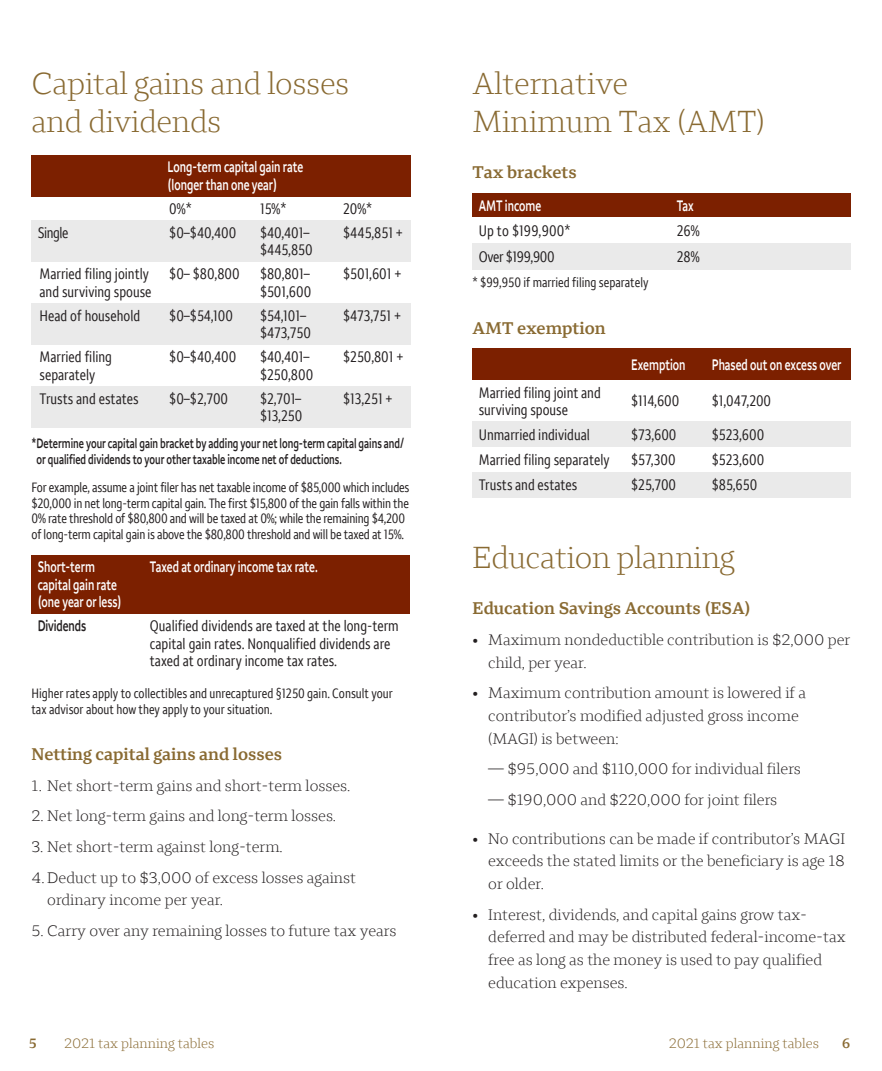
<style>
.page{position:relative;width:882px;height:1071px;background:#fff}
.page>*{position:absolute;margin:0;border:0;box-sizing:border-box;transform-origin:0 0}
.t1{font:300 31.5px/38.5px "Wells Fargo Serif";letter-spacing:-.01em;color:#896a32}
.t2{font:600 17.5px "Wells Fargo Serif";color:#896a32}
.t3{font:300 15.75px/22.8px "Wells Fargo Serif";color:#231f20}
.t4{font:condensed 15.75px/17.5px "Wells Fargo Sans";color:#231f20}
.t5{font:600 15.75px/17.5px "Wells Fargo Sans";color:#fff;scale:.7 1}
.t6{font:condensed 15.75px "Wells Fargo Sans";letter-spacing:-.02em;color:#231f20}
.t7{font:600 15.75px "Wells Fargo Sans";letter-spacing:-.01em;color:#231f20;scale:.7 1}
.t8{font:condensed 14px/15.8px "Wells Fargo Sans";letter-spacing:-.015em;color:#231f20}
.t9{font:600 14px/15.8px "Wells Fargo Sans";color:#231f20;scale:.7 1}
.t10{font:300 14px "Wells Fargo Serif";color:#896a32}
.t11{font:600 14px "Wells Fargo Serif";color:#896a32}
</style>
<div class="page">
<div style="left:706px;top:472px;width:144px;height:25px;background:#eaeaea"></div>
<div style="left:625px;top:472px;width:81px;height:25px;background:#eaeaea"></div>
<div style="left:472px;top:472px;width:153px;height:25px;background:#eaeaea"></div>
<div style="left:706px;top:422px;width:144px;height:25px;background:#eaeaea"></div>
<div style="left:625px;top:422px;width:81px;height:25px;background:#eaeaea"></div>
<div style="left:472px;top:422px;width:153px;height:25px;background:#eaeaea"></div>
<div style="left:670px;top:243px;width:180px;height:27px;background:#eaeaea"></div>
<div style="left:472px;top:243px;width:198px;height:27px;background:#eaeaea"></div>
<div style="left:335px;top:386px;width:76px;height:41px;background:#eaeaea"></div>
<div style="left:252px;top:386px;width:83px;height:41px;background:#eaeaea"></div>
<div style="left:161px;top:386px;width:91px;height:41px;background:#eaeaea"></div>
<div style="left:32px;top:386px;width:129px;height:41px;background:#eaeaea"></div>
<div style="left:335px;top:303px;width:76px;height:42px;background:#eaeaea"></div>
<div style="left:252px;top:303px;width:83px;height:42px;background:#eaeaea"></div>
<div style="left:161px;top:303px;width:91px;height:42px;background:#eaeaea"></div>
<div style="left:32px;top:303px;width:129px;height:42px;background:#eaeaea"></div>
<div style="left:335px;top:220px;width:76px;height:42px;background:#eaeaea"></div>
<div style="left:252px;top:220px;width:83px;height:42px;background:#eaeaea"></div>
<div style="left:161px;top:220px;width:91px;height:42px;background:#eaeaea"></div>
<div style="left:32px;top:220px;width:129px;height:42px;background:#eaeaea"></div>
<div style="left:32px;top:155px;width:129px;height:41px;background:#7c2000"></div>
<div style="left:161px;top:155px;width:250px;height:41px;background:#7c2000"></div>
<div style="left:32px;top:555px;width:112px;height:59px;background:#7c2000"></div>
<div style="left:144px;top:555px;width:266px;height:59px;background:#7c2000"></div>
<div style="left:472px;top:193px;width:198px;height:24px;background:#7c2000"></div>
<div style="left:670px;top:193px;width:180px;height:24px;background:#7c2000"></div>
<div style="left:472px;top:349px;width:153px;height:31px;background:#7c2000"></div>
<div style="left:625px;top:349px;width:81px;height:31px;background:#7c2000"></div>
<div style="left:706px;top:349px;width:144px;height:31px;background:#7c2000"></div>
<h2 class="t1" style="left:32px;top:63px;width:319px">Capital gains and losses and dividends</h2>
<h3 class="t5" style="left:168px;top:159px;width:195px">Long-term capital gain rate (longer than one year)</h3>
<p class="t4" style="left:169px;top:200px;width:24px">0%*</p>
<p class="t4" style="left:260px;top:200px;width:28px">15%*</p>
<p class="t4" style="left:343px;top:200px;width:31px">20%*</p>
<p class="t4" style="left:38px;top:224px;width:32px">Single</p>
<p class="t4" style="left:169px;top:224px;width:69px">$0–$40,400</p>
<p class="t4" style="left:260px;top:224px;width:54px">$40,401– $445,850</p>
<p class="t4" style="left:343px;top:224px;width:61px">$445,851 +</p>
<p class="t4" style="left:40px;top:265px;width:114px">Married filing jointly and surviving spouse</p>
<p class="t4" style="left:169px;top:265px;width:72px">$0– $80,800</p>
<p class="t4" style="left:260px;top:265px;width:53px">$80,801– $501,600</p>
<p class="t4" style="left:343px;top:265px;width:60px">$501,601 +</p>
<p class="t4" style="left:40px;top:307px;width:102px">Head of household</p>
<p class="t4" style="left:169px;top:307px;width:65px">$0–$54,100</p>
<p class="t4" style="left:260px;top:307px;width:52px">$54,101– $473,750</p>
<p class="t4" style="left:343px;top:307px;width:59px">$473,751 +</p>
<p class="t4" style="left:40px;top:348px;width:74px">Married filing separately</p>
<p class="t4" style="left:169px;top:348px;width:69px">$0–$40,400</p>
<p class="t4" style="left:260px;top:348px;width:55px">$40,401– $250,800</p>
<p class="t4" style="left:343px;top:348px;width:62px">$250,801 +</p>
<p class="t4" style="left:40px;top:390px;width:101px">Trusts and estates</p>
<p class="t4" style="left:169px;top:390px;width:60px">$0–$2,700</p>
<p class="t4" style="left:260px;top:390px;width:44px">$2,701– $13,250</p>
<p class="t4" style="left:343px;top:390px;width:51px">$13,251 +</p>
<p class="t9" style="left:37px;top:435px;width:527px;text-indent:-5px">*Determine your capital gain bracket by adding your net long-term capital gains and/ or qualified dividends to your other taxable income net of deductions.</p>
<p class="t8" style="left:32px;top:479px;width:379px">For example, assume a joint filer has net taxable income of $85,000 which includes $20,000 in net long-term capital gain. The first $15,800 of the gain falls within the 0% rate threshold of $80,800 and will be taxed at 0%; while the remaining $4,200 of long-term capital gain is above the $80,800 threshold and will be taxed at 15%.</p>
<p class="t5" style="left:38px;top:559px;width:121px">Short-term capital gain rate (one year or less)</p>
<p class="t5" style="left:150px;top:559px;width:241px">Taxed at ordinary income tax rate.</p>
<p class="t7" style="left:38px;top:616px;width:71px">Dividends</p>
<p class="t4" style="left:150px;top:617px;width:250px">Qualified dividends are taxed at the long-term capital gain rates. Nonqualified dividends are taxed at ordinary income tax rates.</p>
<p class="t8" style="left:32px;top:685px;width:363px">Higher rates apply to collectibles and unrecaptured §1250 gain. Consult your tax advisor about how they apply to your situation.</p>
<h3 class="t2" style="left:32px;top:743px;width:252px">Netting capital gains and losses</h3>
<p class="t3" style="left:32px;top:774px;width:320px">1. Net short-term gains and short-term losses.</p>
<p class="t3" style="left:32px;top:805px;width:306px">2. Net long-term gains and long-term losses.</p>
<p class="t3" style="left:32px;top:835px;width:253px">3. Net short-term against long-term.</p>
<p class="t3" style="left:47px;top:866px;width:310px;text-indent:-16px">4. Deduct up to $3,000 of excess losses against ordinary income per year.</p>
<p class="t3" style="left:32px;top:919px;width:366px">5. Carry over any remaining losses to future tax years</p>
<h2 class="t1" style="left:472px;top:63px;width:294px">Alternative<br>Minimum Tax (AMT)</h2>
<h3 class="t2" style="left:472px;top:162px;width:106px">Tax brackets</h3>
<p class="t5" style="left:479px;top:197px;width:91px">AMT income</p>
<p class="t5" style="left:677px;top:197px;width:26px">Tax</p>
<p class="t4" style="left:479px;top:222px;width:93px">Up to $199,900*</p>
<p class="t6" style="left:479px;top:248px;width:77px">Over $199,900</p>
<p class="t8" style="left:472px;top:275px;width:178px">* $99,950 if married filing separately</p>
<p class="t4" style="left:677px;top:222px;width:24px">26%</p>
<p class="t4" style="left:677px;top:248px;width:24px">28%</p>
<h3 class="t2" style="left:472px;top:317px;width:135px">AMT exemption</h3>
<p class="t5" style="left:631px;top:356px;width:79px">Exemption</p>
<p class="t5" style="left:712px;top:356px;width:187px">Phased out on excess over</p>
<p class="t4" style="left:479px;top:384px;width:124px">Married filing joint and surviving spouse</p>
<p class="t4" style="left:631px;top:392px;width:50px">$114,600</p>
<p class="t4" style="left:712px;top:392px;width:61px">$1,047,200</p>
<p class="t4" style="left:479px;top:426px;width:113px">Unmarried individual</p>
<p class="t4" style="left:631px;top:426px;width:47px">$73,600</p>
<p class="t4" style="left:712px;top:426px;width:54px">$523,600</p>
<p class="t4" style="left:479px;top:451px;width:132px">Married filing separately</p>
<p class="t4" style="left:631px;top:451px;width:46px">$57,300</p>
<p class="t4" style="left:712px;top:451px;width:54px">$523,600</p>
<p class="t4" style="left:479px;top:476px;width:100px">Trusts and estates</p>
<p class="t4" style="left:631px;top:476px;width:46px">$25,700</p>
<p class="t4" style="left:712px;top:476px;width:47px">$85,650</p>
<h2 class="t1" style="left:472px;top:538px;width:264px">Education planning</h2>
<h3 class="t2" style="left:472px;top:598px;width:280px">Education Savings Accounts (ESA)</h3>
<p class="t3" style="left:488px;top:628px;width:364px;text-indent:-16px">• Maximum nondeductible contribution is $2,000 per child, per year.</p>
<p class="t3" style="left:488px;top:682px;width:319px;text-indent:-16px">• Maximum contribution amount is lowered if a contributor’s modified adjusted gross income (MAGI) is between:</p>
<p class="t3" style="left:488px;top:758px;width:314px">— $95,000 and $110,000 for individual filers</p>
<p class="t3" style="left:488px;top:788px;width:290px">— $190,000 and $220,000 for joint filers</p>
<p class="t3" style="left:488px;top:827px;width:358px;text-align:justify;text-indent:-16px">• No contributions can be made if contributor’s MAGI exceeds the stated limits or the beneficiary is age 18 or older.</p>
<p class="t3" style="left:488px;top:903px;width:359px;text-indent:-16px">• Interest, dividends, and capital gains grow tax&shy;deferred and may be distributed federal-income-tax free as long as the money is used to pay qualified education expenses.</p>
<p class="t11" style="left:29px;top:1034px;width:10px">5</p>
<p class="t10" style="left:64px;top:1035px;width:152px">2021 tax planning tables</p>
<p class="t10" style="left:669px;top:1035px;width:152px">2021 tax planning tables</p>
<p class="t11" style="left:842px;top:1034px;width:10px">6</p>
</div>
